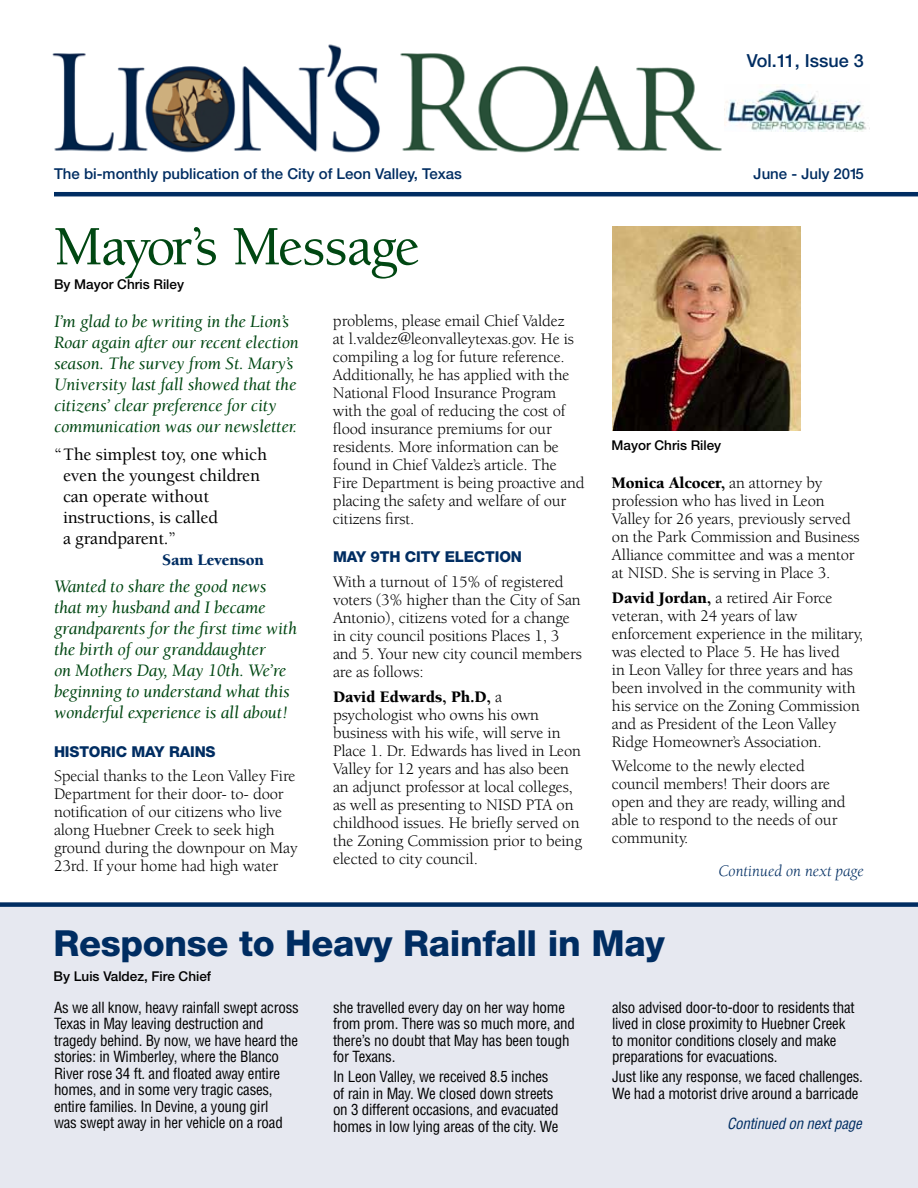
<style>
.page{position:relative;width:918px;height:1188px;background:#fff}
.page>*{position:absolute;margin:0;border:0;box-sizing:border-box;transform-origin:0 0}
.t1{font:500 57px "Berkeley";letter-spacing:-.05em;color:#004712}
.t2{font:800 36px "Helvetica Neue";letter-spacing:-.01em;color:#002d62}
.t3{font:italic 18px/21px "Berkeley";letter-spacing:-.01em;color:#004712}
.t4{font:500 18px/21px "Berkeley";letter-spacing:-.01em;color:#000}
.t5{font:500 18px "Helvetica Neue";color:#002d62}
.t6{font:16.5px/18px "Berkeley";letter-spacing:-.01em;color:#000}
.t7{font:italic 16.5px "Berkeley";color:#002d62}
.t8{font:900 16.5px "Berkeley";letter-spacing:-.01em;color:#002d62}
.t9{font:condensed 15px/16.5px "Helvetica";letter-spacing:-.015em;color:#000}
.t10{font:500 15px "Helvetica Neue";color:#002d62}
.t11{font:800 15px "Helvetica Neue";letter-spacing:-.01em;color:#002d62}
.t12{font:italic condensed 15px "Helvetica";letter-spacing:-.015em;color:#002d62}
.t13{font:500 13.5px "Helvetica Neue";color:#000}
.s1{font-weight:900}
</style>
<div class="page">
<img style="left:52px;top:44px;width:673px;height:109px">
<hr style="left:54px;top:192px;width:864px;height:4px;background:#002d62">
<img style="left:725px;top:86px;width:142px;height:46px">
<img style="left:612px;top:226px;width:189px;height:204px">
<div style="left:0;top:904px;width:918px;height:284px;background:#e6e8f0"></div>
<div style="left:0;top:902px;width:918px;height:5px;background:#002d62"></div>
<p class="t5" style="left:747px;top:50px;width:119px">Vol.11, Issue 3</p>
<p class="t10" style="left:54px;top:164px;width:409px">The bi-monthly publication of the City of Leon Valley, Texas</p>
<p class="t10" style="left:754px;top:164px;width:112px">June - July 2015</p>
<h1 class="t1" style="left:54px;top:216px;width:367px">Mayor’s Message</h1>
<p class="t13" style="left:54px;top:276px;width:132px">By Mayor Chris Riley</p>
<p class="t3" style="left:54px;top:311px;width:246px">I’m glad to be writing in the Lion’s Roar again after our recent election season. The survey from St. Mary’s University last fall showed that the citizens’ clear preference for city communication was our newsletter.</p>
<p class="t4" style="left:63px;top:444px;width:206px;text-indent:-9px">“The simplest toy, one which even the youngest children can operate without instructions, is called<br>a grandparent.”</p>
<p class="t8" style="left:162px;top:551px;width:103px">Sam Levenson</p>
<p class="t3" style="left:54px;top:577px;width:245px">Wanted to share the good news that my husband and I became grandparents for the first time with the birth of our granddaughter<br>on Mothers Day, May 10th. We’re beginning to understand what this wonderful experience is all about!</p>
<p class="t11" style="left:54px;top:742px;width:163px">HISTORIC MAY RAINS</p>
<p class="t6" style="left:54px;top:767px;width:245px">Special thanks to the Leon Valley Fire Department for their door- to- door notification of our citizens who live along Huebner Creek to seek high ground during the downpour on May 23rd. If your home had high water</p>
<p class="t6" style="left:333px;top:312px;width:253px">problems, please email Chief Valdez<br>at l.valdez@leonvalleytexas.gov. He is compiling a log for future reference.<br>Additionally, he has applied with the National Flood Insurance Program with the goal of reducing the cost of flood insurance premiums for our residents. More information can be found in Chief Valdez’s article. The Fire Department is being proactive and placing the safety and welfare of our citizens first.</p>
<p class="t11" style="left:333px;top:548px;width:190px">MAY 9TH CITY ELECTION</p>
<p class="t6" style="left:333px;top:573px;width:250px">With a turnout of 15% of registered voters (3% higher than the City of San<br>Antonio), citizens voted for a change in city council positions Places 1, 3 and 5. Your new city council members are as follows:</p>
<p class="t6" style="left:333px;top:688px;width:251px"><span class="s1">David Edwards, Ph.D,</span> a psychologist who owns his own business with his wife, will serve in Place 1. Dr. Edwards has lived in Leon Valley for 12 years and has also been an adjunct professor at local colleges, as well as presenting to NISD PTA on childhood issues. He briefly served on the Zoning Commission prior to being elected to city council.</p>
<p class="t13" style="left:612px;top:438px;width:111px">Mayor Chris Riley</p>
<p class="t6" style="left:612px;top:474px;width:249px"><span class="s1">Monica Alcocer,</span> an attorney by profession who has lived in Leon Valley for 26 years, previously served on the Park Commission and Business Alliance committee and was a mentor at NISD. She is serving in Place 3.</p>
<p class="t6" style="left:612px;top:589px;width:253px"><span class="s1">David Jordan,</span> a retired Air Force veteran, with 24 years of law enforcement experience in the military, was elected to Place 5. He has lived<br>in Leon Valley for three years and has been involved in the community with his service on the Zoning Commission and as President of the Leon Valley Ridge Homeowner’s Association.</p>
<p class="t6" style="left:612px;top:758px;width:235px">Welcome to the newly elected council members! Their doors are open and they are ready, willing and able to respond to the needs of our community.</p>
<p class="t7" style="left:719px;top:862px;width:147px">Continued on next page</p>
<h2 class="t2" style="left:54px;top:922px;width:613px">Response to Heavy Rainfall in May</h2>
<p class="t13" style="left:54px;top:968px;width:159px">By Luis Valdez, Fire Chief</p>
<p class="t9" style="left:54px;top:999px;width:246px">As we all know, heavy rainfall swept across Texas in May leaving destruction and tragedy behind. By now, we have heard the stories: in Wimberley, where the Blanco River rose 34 ft. and floated away entire homes, and in some very tragic cases, entire families. In Devine, a young girl<br>was swept away in her vehicle on a road</p>
<p class="t9" style="left:333px;top:999px;width:244px">she travelled every day on her way home from prom. There was so much more, and there’s no doubt that May has been tough for Texans.</p>
<p class="t9" style="left:333px;top:1068px;width:227px">In Leon Valley, we received 8.5 inches of rain in May. We closed down streets on 3 different occasions, and evacuated homes in low lying areas of the city. We</p>
<p class="t9" style="left:612px;top:999px;width:244px">also advised door-to-door to residents that lived in close proximity to Huebner Creek to monitor conditions closely and make preparations for evacuations.</p>
<p class="t9" style="left:612px;top:1068px;width:253px">Just like any response, we faced challenges.<br>We had a motorist drive around a barricade</p>
<p class="t12" style="left:727px;top:1115px;width:136px">Continued on next page</p>
</div>
